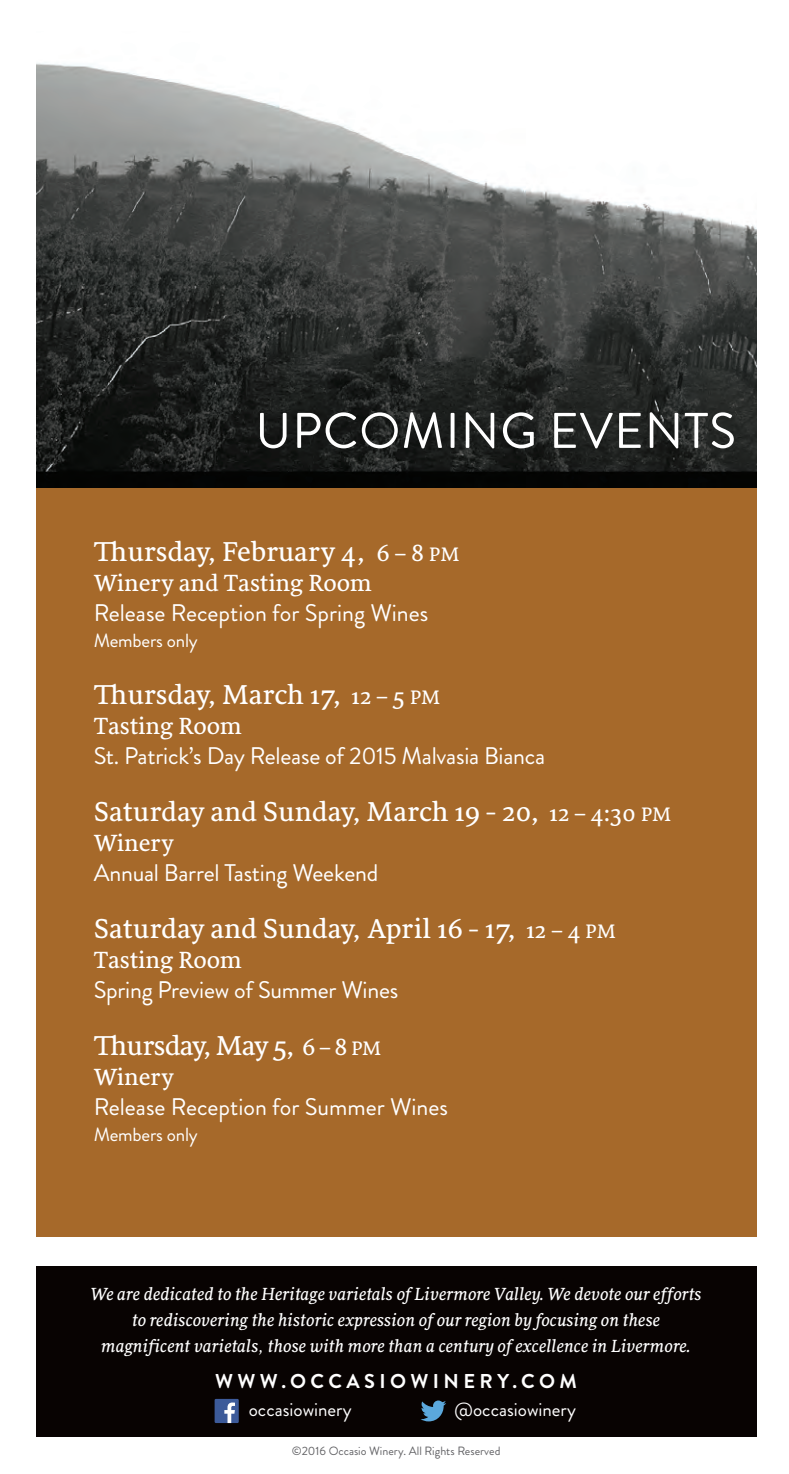
<style>
.page{position:relative;width:789px;height:1474px;background:#fff}
.page>*{position:absolute;margin:0;border:0;box-sizing:border-box;transform-origin:0 0}
.Title-_on_color{font:50px "Brandon Grotesque";letter-spacing:.02em;color:#fff}
.Events-Date{font:28px "Sirba";color:#fff}
.Events-Date-2{font:28px "Sirba";letter-spacing:-.025em;color:#fff}
.Event-title{font:24px "Brandon Grotesque";color:#fff}
.Event-main_copy{font:24px "Brandon Grotesque";letter-spacing:-.01em;color:#fff}
.Events-Date-3{font:24px "Sirba";color:#fff}
.Event-main_copy-2{font:24px "Sirba";color:#fff}
.t1{font:700 20px "Brandon Grotesque";letter-spacing:.22em;color:#fff}
.Event-main_copy-3{font:19px "Brandon Grotesque";color:#fff}
.pull_quote{font:italic 18px/26px "Sirba";color:#fff;text-align:center}
.t2{font:12px "Brandon Grotesque";color:#636366}
.s1{font-size:24px}
.s2{font-size:20px}
</style>
<div class="page">
<div style="left:36px;top:488px;width:720px;height:747px;background:#a6692a"></div>
<div style="left:36px;top:1266px;width:720px;height:170px;background:#080302"></div>
<img style="left:36px;top:63px;width:720px;height:425px">
<svg style="left:420px;top:1400px;width:26px;height:21px"></svg>
<div style="left:214px;top:1398px;width:25px;height:24px;background:#3c5a99"></div>
<svg style="left:224px;top:1402px;width:11px;height:20px"></svg>
<p class="Title-_on_color" style="left:255px;top:396px;width:482px">UPCOMING EVENTS</p>
<p class="Events-Date" style="left:94px;top:531px;width:367px">Thursday, February 4, <span class="s1">6 – 8</span> <span class="s2">PM</span></p>
<p class="Events-Date-3" style="left:94px;top:565px;width:279px">Winery and Tasting Room</p>
<p class="Event-title" style="left:94px;top:596px;width:336px">Release Reception for Spring Wines</p>
<p class="Event-main_copy-3" style="left:94px;top:627px;width:105px">Members only</p>
<p class="Events-Date" style="left:94px;top:674px;width:348px">Thursday, March 17, <span class="s1">12 – 5</span> <span class="s2">PM</span></p>
<p class="Event-main_copy-2" style="left:94px;top:708px;width:149px">Tasting Room</p>
<p class="Event-main_copy" style="left:94px;top:739px;width:453px">St. Patrick’s Day Release of 2015 Malvasia Bianca</p>
<p class="Events-Date" style="left:94px;top:791px;width:579px">Saturday and Sunday, March 19 - 20, <span class="s1">12 – 4:30</span> <span class="s2">PM</span></p>
<p class="Events-Date-3" style="left:94px;top:825px;width:82px">Winery</p>
<p class="Event-main_copy" style="left:94px;top:856px;width:286px">Annual Barrel Tasting Weekend</p>
<p class="Events-Date" style="left:94px;top:908px;width:523px">Saturday and Sunday, April 16 - 17, <span class="s1">12 – 4</span> <span class="s2">PM</span></p>
<p class="Event-main_copy-2" style="left:94px;top:942px;width:149px">Tasting Room</p>
<p class="Event-title" style="left:94px;top:973px;width:306px">Spring Preview of Summer Wines</p>
<p class="Events-Date-2" style="left:94px;top:1025px;width:289px">Thursday, May 5, <span class="s1">6 – 8</span> <span class="s2">PM</span></p>
<p class="Events-Date-3" style="left:94px;top:1059px;width:82px">Winery</p>
<p class="Event-title" style="left:94px;top:1090px;width:355px">Release Reception for Summer Wines</p>
<p class="Event-main_copy-3" style="left:94px;top:1121px;width:105px">Members only</p>
<p class="pull_quote" style="left:91px;top:1279px;width:612px">We are dedicated to the Heritage varietals of Livermore Valley. We devote our efforts to rediscovering the historic expression of our region by focusing on these magnificent varietals, those with more than a century of excellence in Livermore.</p>
<p class="t1" style="left:215px;top:1366px;width:363px">WWW.OCCASIOWINERY.COM</p>
<p class="Event-main_copy-3" style="left:249px;top:1395px;width:104px">occasiowinery</p>
<p class="Event-main_copy-3" style="left:454px;top:1395px;width:123px">@occasiowinery</p>
<p class="t2" style="left:292px;top:1441px;width:210px">©2016 Occasio Winery. All Rights Reserved</p>
</div>
